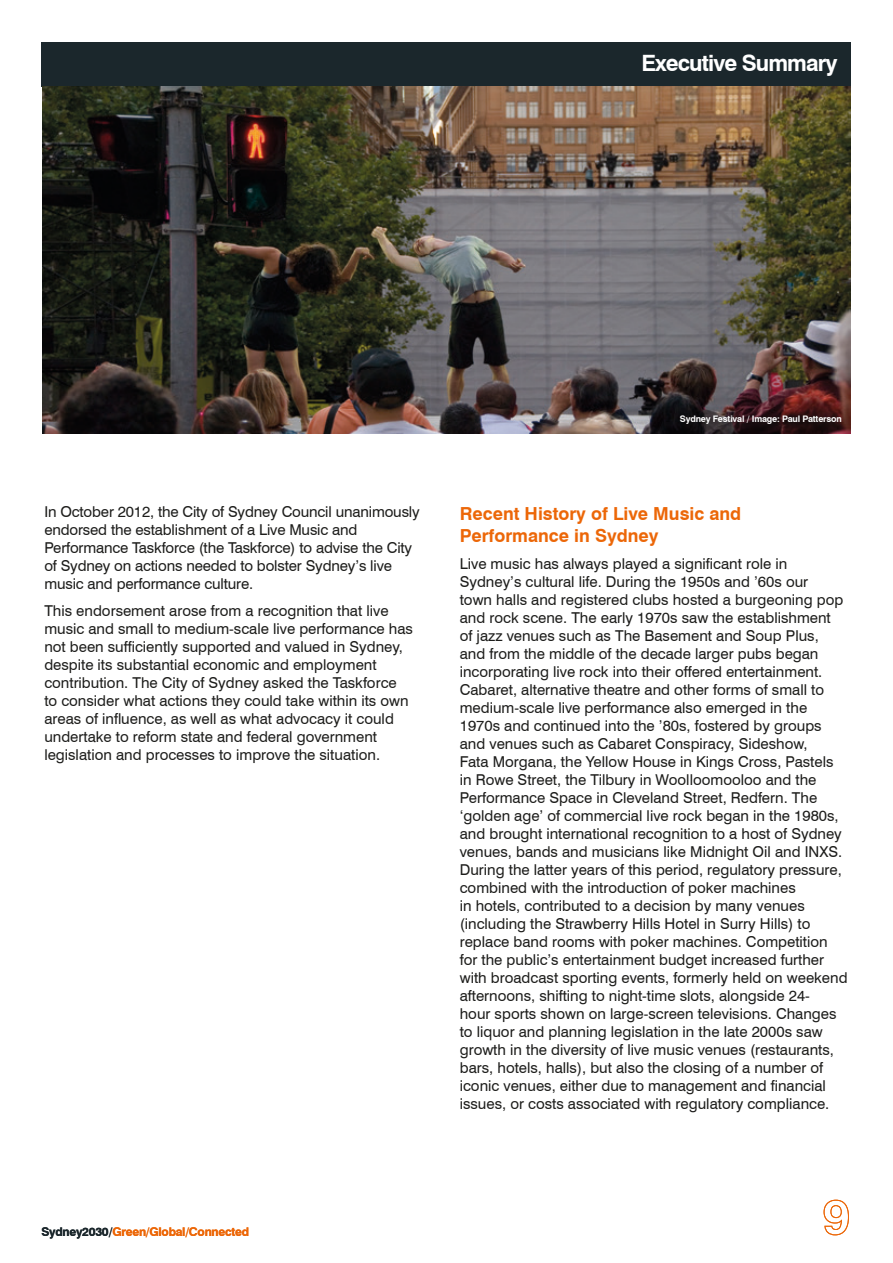
<style>
.page{position:relative;width:893px;height:1263px;background:#fff}
.page>*{position:absolute;margin:0;border:0;box-sizing:border-box;transform-origin:0 0}
.t1{font:700 22.5px "Swiss 721 BT";letter-spacing:-.04em;color:#fff}
.t2{font:700 18px/22.5px "Swiss 721 BT";color:#ec6708}
.t3{font:15px/18px "Swiss 721 BT";color:#1d1d1b}
.t4{font:700 12px "Swiss 721 BT";letter-spacing:-.02em;color:#ec6708}
.t5{font:700 9px "Swiss 721 BT";letter-spacing:-.02em;color:#fff}
.s1{color:#1b272c}
</style>
<div class="page">
<div style="left:41px;top:43px;width:809px;height:44px;background:#1b272c"></div>
<img style="left:43px;top:86px;width:807px;height:348px">
<svg style="left:823px;top:1199px;width:26px;height:36px"></svg>
<div style="left:676px;top:411px;width:176px;height:24px;background:#1d1d1b;opacity:.75"></div>
<h1 class="t1" style="left:641px;top:50px;width:198px">Executive Summary</h1>
<p class="t3" style="left:44px;top:503px;width:377px">In October 2012, the City of Sydney Council unanimously endorsed the establishment of a Live Music and Performance Taskforce (the Taskforce) to advise the City of Sydney on actions needed to bolster Sydney’s live music and performance culture.</p>
<p class="t3" style="left:44px;top:601px;width:370px">This endorsement arose from a recognition that live music and small to medium-scale live performance has not been sufficiently supported and valued in Sydney, despite its substantial economic and employment contribution. The City of Sydney asked the Taskforce to consider what actions they could take within its own areas of influence, as well as what advocacy it could undertake to reform state and federal government legislation and processes to improve the situation.</p>
<p class="t5" style="left:680px;top:413px;width:163px">Sydney Festival / Image: Paul Patterson</p>
<p class="t2" style="left:460px;top:502px;width:283px">Recent History of Live Music and<br>Performance in Sydney</p>
<p class="t3" style="left:460px;top:554px;width:389px">Live music has always played a significant role in Sydney’s cultural life. During the 1950s and ’60s our<br>town halls and registered clubs hosted a burgeoning pop and rock scene. The early 1970s saw the establishment<br>of jazz venues such as The Basement and Soup Plus, and from the middle of the decade larger pubs began incorporating live rock into their offered entertainment.<br>Cabaret, alternative theatre and other forms of small to medium-scale live performance also emerged in the 1970s and continued into the ’80s, fostered by groups and venues such as Cabaret Conspiracy, Sideshow,<br>Fata Morgana, the Yellow House in Kings Cross, Pastels in Rowe Street, the Tilbury in Woolloomooloo and the Performance Space in Cleveland Street, Redfern. The ‘golden age’ of commercial live rock began in the 1980s, and brought international recognition to a host of Sydney venues, bands and musicians like Midnight Oil and INXS.<br>During the latter years of this period, regulatory pressure, combined with the introduction of poker machines<br>in hotels, contributed to a decision by many venues (including the Strawberry Hills Hotel in Surry Hills) to replace band rooms with poker machines. Competition for the public’s entertainment budget increased further with broadcast sporting events, formerly held on weekend afternoons, shifting to night-time slots, alongside 24-<br>hour sports shown on large-screen televisions. Changes to liquor and planning legislation in the late 2000s saw growth in the diversity of live music venues (restaurants, bars, hotels, halls), but also the closing of a number of iconic venues, either due to management and financial issues, or costs associated with regulatory compliance.</p>
<p class="t4" style="left:41px;top:1224px;width:209px"><span class="s1">Sydney2030/</span>Green/Global/Connected</p>
</div>
